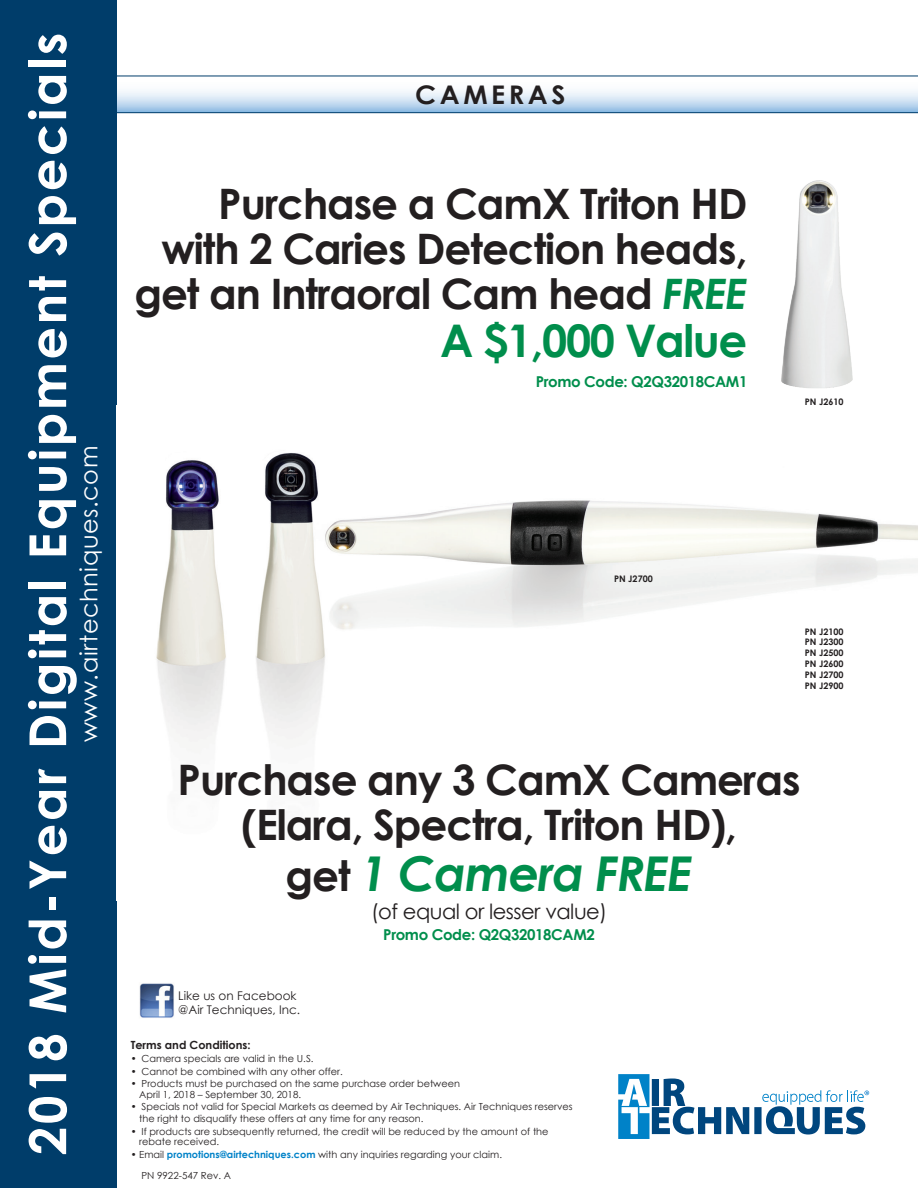
<style>
.page{position:relative;width:918px;height:1188px;background:#fff}
.page>*{position:absolute;margin:0;border:0;box-sizing:border-box;transform-origin:0 0}
.t1{font:700 51px "Century Gothic";letter-spacing:.05em;color:#fff}
.t2{font:italic 700 48px "Century Gothic";letter-spacing:-.025em;color:#008e4c}
.t3{font:700 45px "Century Gothic";letter-spacing:-.03em;color:#008e4c}
.t4{font:700 42px/45px "Century Gothic";letter-spacing:-.025em;color:#231f20;text-align:right}
.t5{font:700 25.65px "Century Gothic";letter-spacing:.13em;color:#231f20;scale:1.05 1}
.t6{font:700 24px "Century Gothic";letter-spacing:.025em;color:#fff}
.t7{font:21px "Century Gothic";letter-spacing:-.025em;color:#231f20}
.t8{font:700 15px "Century Gothic";letter-spacing:-.025em;color:#008e4c}
.t9{font:12px "Century Gothic";color:#231f20}
.t10{font:700 11.25px "Century Gothic";color:#231f20}
.t11{font:9.75px/10.5px "Century Gothic";color:#231f20}
.t12{font:700 9px "Century Gothic";color:#231f20}
.s1{font-style:italic;color:#008e4c}
.s2{font-style:normal;font-size:42px;color:#231f20}
.s3{font-weight:700;color:#0082c8}
</style>
<div class="page">
<svg style="left:116px;top:76px;width:802px;height:37px"></svg>
<div style="left:0;top:0;width:116px;height:1188px;background:#003d6a"></div>
<svg style="left:618px;top:1074px;width:251px;height:65px"></svg>
<img style="left:156px;top:453px;width:762px;height:289px">
<img style="left:781px;top:180px;width:72px;height:208px">
<img style="left:139px;top:983px;width:35px;height:35px">
<p class="t1" style="left:9px;top:1155px;width:1124px;rotate:-90deg">2018 Mid-Year Digital Equipment Specials</p>
<p class="t6" style="left:72px;top:741px;width:296px;rotate:-90deg">www.airtechniques.com</p>
<p class="t5" style="left:415px;top:75px;width:144px">CAMERAS</p>
<p class="t4" style="left:134px;top:180px;width:614px">Purchase a CamX Triton HD with 2 Caries Detection heads, get an Intraoral Cam head <span class="s1">FREE</span></p>
<p class="t3" style="left:440px;top:307px;width:309px">A $1,000 Value</p>
<p class="t8" style="left:536px;top:370px;width:213px">Promo Code: Q2Q32018CAM1</p>
<p class="t12" style="left:805px;top:395px;width:40px">PN J2610</p>
<p class="t12" style="left:614px;top:572px;width:40px">PN J2700</p>
<p class="t12" style="left:805px;top:624px;width:40px">PN J2100</p>
<p class="t12" style="left:805px;top:635px;width:40px">PN J2300</p>
<p class="t12" style="left:805px;top:646px;width:40px">PN J2500</p>
<p class="t12" style="left:805px;top:657px;width:40px">PN J2600</p>
<p class="t12" style="left:805px;top:668px;width:40px">PN J2700</p>
<p class="t12" style="left:805px;top:678px;width:40px">PN J2900</p>
<p class="t4" style="left:178px;top:755px;width:624px">Purchase any 3 CamX Cameras</p>
<p class="t4" style="left:241px;top:800px;width:497px">(Elara, Spectra, Triton HD),</p>
<p class="t2" style="left:286px;top:837px;width:408px"><span class="s2">get</span> 1 Camera FREE</p>
<p class="t7" style="left:371px;top:897px;width:238px">(of equal or lesser value)</p>
<p class="t8" style="left:383px;top:923px;width:213px">Promo Code: Q2Q32018CAM2</p>
<p class="t9" style="left:178px;top:987px;width:120px">Like us on Facebook</p>
<p class="t9" style="left:178px;top:1001px;width:124px">@Air Techniques, Inc.</p>
<p class="t10" style="left:131px;top:1037px;width:121px">Terms and Conditions:</p>
<p class="t11" style="left:131px;top:1053px;width:184px">• Camera specials are valid in the U.S.</p>
<p class="t11" style="left:131px;top:1066px;width:214px">• Cannot be combined with any other offer.</p>
<p class="t11" style="left:139px;top:1078px;width:322px;text-indent:-9px">• Products must be purchased on the same purchase order between<br>April 1, 2018 – September 30, 2018.</p>
<p class="t11" style="left:139px;top:1101px;width:435px;line-height:11.7px;text-indent:-9px">• Specials not valid for Special Markets as deemed by Air Techniques. Air Techniques reserves the right to disqualify these offers at any time for any reason.</p>
<p class="t11" style="left:139px;top:1126px;width:411px;text-indent:-9px">• If products are subsequently returned, the credit will be reduced by the amount of the rebate received.</p>
<p class="t11" style="left:131px;top:1149px;width:373px">• Email <span class="s3">promotions@airtechniques.com</span> with any inquiries regarding your claim.</p>
<p class="t11" style="left:141px;top:1170px;width:91px">PN 9922-547 Rev. A</p>
</div>
